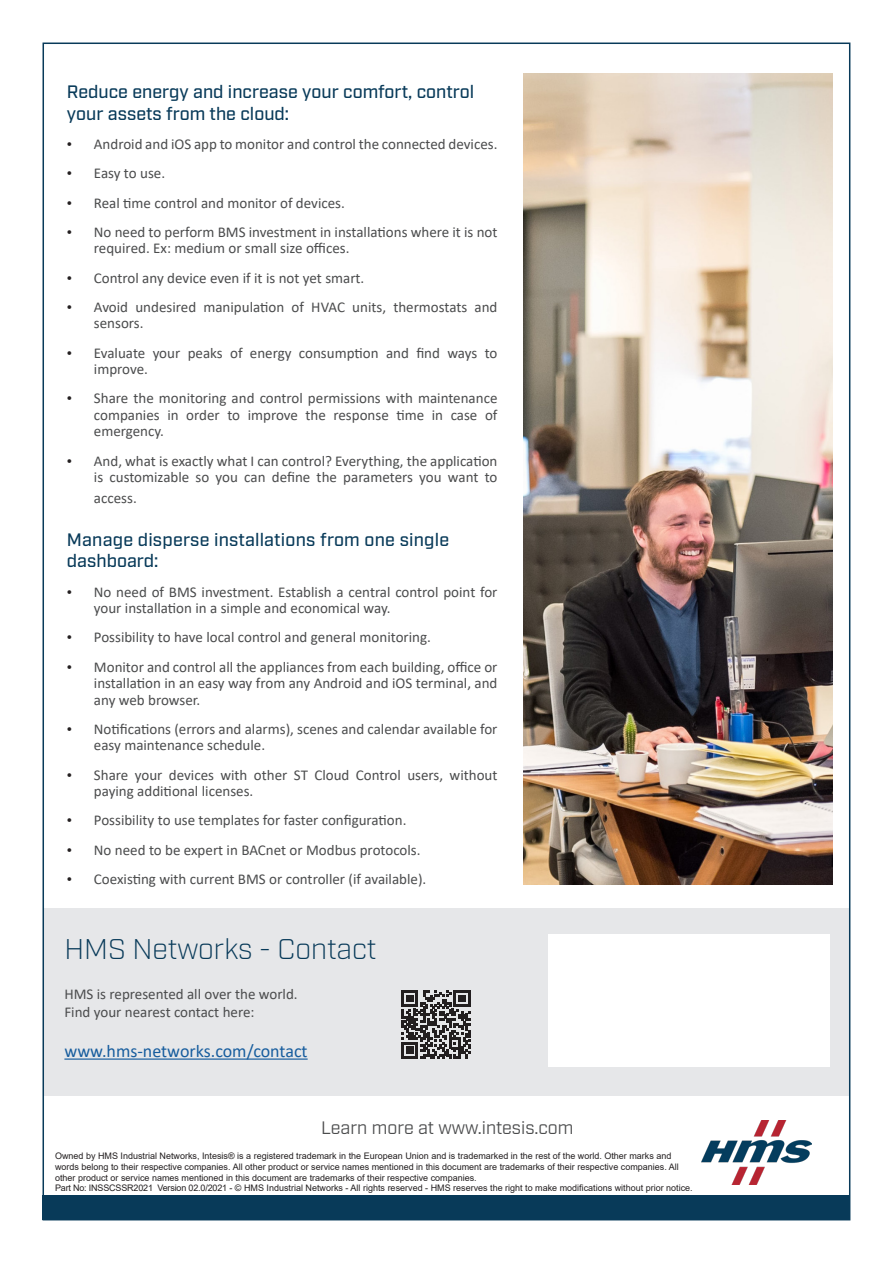
<style>
.page{position:relative;width:893px;height:1263px;background:#fff}
.page>*{position:absolute;margin:0;border:0;box-sizing:border-box;transform-origin:0 0}
.t1{font:300 28.5px "Industry";color:#083a59}
.Bodytext{font:500 18px/21.6px "Industry";color:#083a59}
.t2{font:18px "Calibri";color:#175d9e}
.t3{font:18px "Industry";color:#4b4c4d}
.t4{font:15px/16.5px "Calibri";color:#4b4c4d}
.fieldbus_features_te{font:9px/10.8px "Arial";color:#231f20}
.s1{font-family:"Garamond";color:#231f20}
</style>
<div class="page">
<div style="left:43px;top:1195px;width:807px;height:24px;background:#083a59"></div>
<img style="left:702px;top:1120px;width:109px;height:64px">
<div style="left:44px;top:908px;width:805px;height:187px;background:#e6e7e9"></div>
<div style="left:548px;top:934px;width:282px;height:133px;background:#fff"></div>
<hr style="left:64px;top:1058px;width:244px;height:2px;background:#175d9e">
<svg style="left:402px;top:990px;width:68px;height:69px"></svg>
<img style="left:523px;top:73px;width:309px;height:811px">
<p class="Bodytext" style="left:67px;top:82px;width:409px">Reduce energy and increase your comfort, control your assets from the cloud:</p>
<p class="t4" style="left:67px;top:135px;width:432px"><span class="s1">•</span> Android and iOS app to monitor and control the connected devices.</p>
<p class="t4" style="left:67px;top:165px;width:100px"><span class="s1">•</span> Easy to use.</p>
<p class="t4" style="left:67px;top:194px;width:279px"><span class="s1">•</span> Real time control and monitor of devices.</p>
<p class="t4" style="left:94px;top:223px;width:405px;text-indent:-27px"><span class="s1">•</span> No need to perform BMS investment in installations where it is not required. Ex: medium or small size offices.</p>
<p class="t4" style="left:67px;top:269px;width:299px"><span class="s1">•</span> Control any device even if it is not yet smart.</p>
<p class="t4" style="left:94px;top:298px;width:405px;text-indent:-27px"><span class="s1">•</span> Avoid undesired manipulation of HVAC units, thermostats and sensors.</p>
<p class="t4" style="left:94px;top:344px;width:405px;text-indent:-27px"><span class="s1">•</span> Evaluate your peaks of energy consumption and find ways to improve.</p>
<p class="t4" style="left:94px;top:390px;width:405px;text-align:justify;text-indent:-27px"><span class="s1">•</span> Share the monitoring and control permissions with maintenance companies in order to improve the response time in case of emergency.</p>
<p class="t4" style="left:67px;top:452px;width:432px;text-align:right"><span class="s1">•</span> And, what is exactly what I can control? Everything, the application is customizable so you can define the parameters you want to</p>
<p class="t4" style="left:94px;top:489px;width:44px">access.</p>
<p class="Bodytext" style="left:67px;top:529px;width:384px">Manage disperse installations from one single dashboard:</p>
<p class="t4" style="left:94px;top:583px;width:405px;text-indent:-27px"><span class="s1">•</span> No need of BMS investment. Establish a central control point for your installation in a simple and economical way.</p>
<p class="t4" style="left:67px;top:629px;width:366px"><span class="s1">•</span> Possibility to have local control and general monitoring.</p>
<p class="t4" style="left:94px;top:658px;width:405px;text-align:justify;text-indent:-27px"><span class="s1">•</span> Monitor and control all the appliances from each building, office or installation in an easy way from any Android and iOS terminal, and any web browser.</p>
<p class="t4" style="left:94px;top:720px;width:405px;text-indent:-27px"><span class="s1">•</span> Notifications (errors and alarms), scenes and calendar available for easy maintenance schedule.</p>
<p class="t4" style="left:94px;top:766px;width:405px;text-indent:-27px"><span class="s1">•</span> Share your devices with other ST Cloud Control users, without paying additional licenses.</p>
<p class="t4" style="left:67px;top:812px;width:341px"><span class="s1">•</span> Possibility to use templates for faster configuration.</p>
<p class="t4" style="left:67px;top:841px;width:355px"><span class="s1">•</span> No need to be expert in BACnet or Modbus protocols.</p>
<p class="t4" style="left:67px;top:870px;width:361px"><span class="s1">•</span> Coexisting with current BMS or controller (if available).</p>
<p class="t1" style="left:64px;top:932px;width:314px">HMS Networks - Contact</p>
<p class="t4" style="left:64px;top:985px;width:235px;line-height:18px">HMS is represented all over the world.<br>Find your nearest contact here:</p>
<p class="t2" style="left:64px;top:1038px;width:245px">www.hms-networks.com/contact</p>
<p class="t3" style="left:321px;top:1117px;width:254px">Learn more at www.intesis.com</p>
<p class="fieldbus_features_te" style="left:55px;top:1150px;width:625px">Owned by HMS Industrial Networks, Intesis® is a registered trademark in the European Union and is trademarked in the rest of the world. Other marks and words belong to their respective companies. All other product or service names mentioned in this document are trademarks of their respective companies. All other product or service names mentioned in this document are trademarks of their respective companies.</p>
<p class="fieldbus_features_te" style="left:55px;top:1183px;width:639px">Part No: INSSCSSR2021 Version 02.0/2021 - © HMS Industrial Networks - All rights reserved - HMS reserves the right to make modifications without prior notice.</p>
</div>
